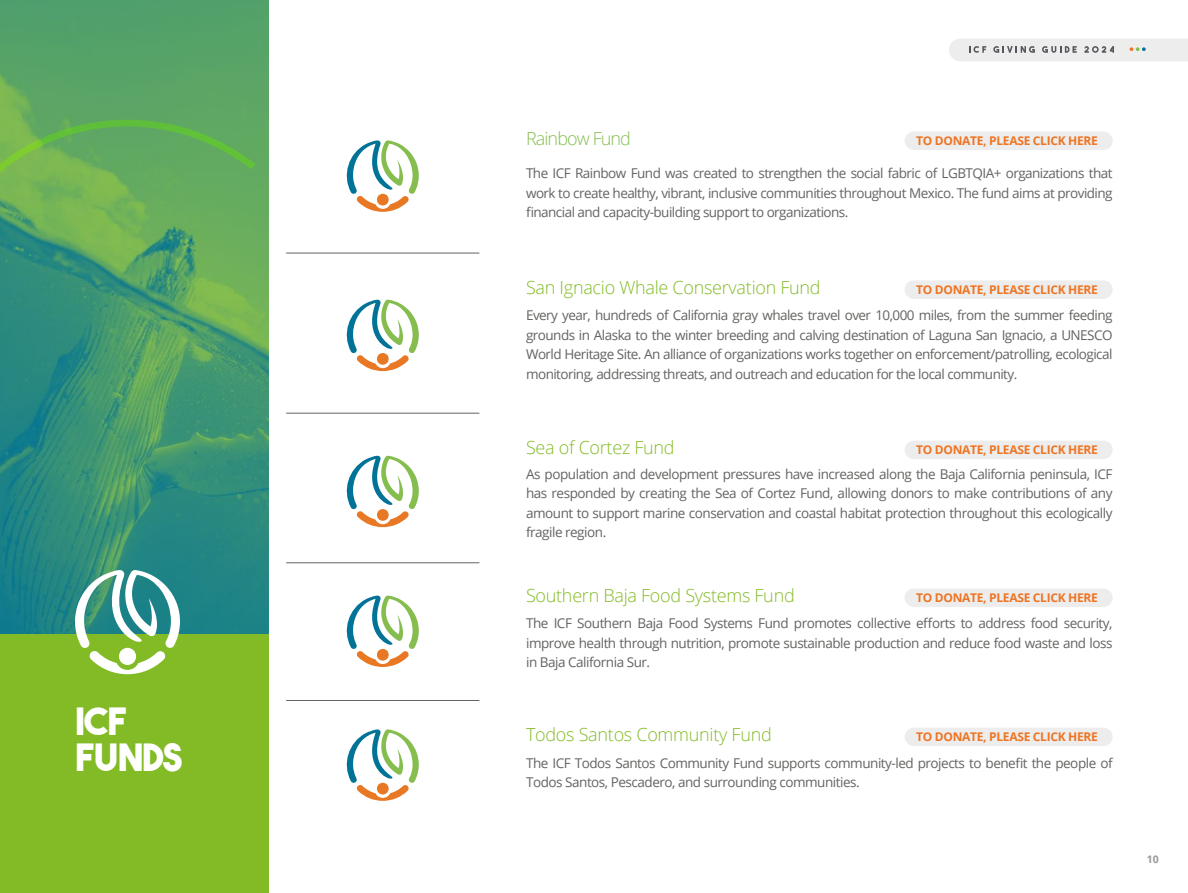
<style>
.page{position:relative;width:1188px;height:893px;background:#fff}
.page>*{position:absolute;margin:0;border:0;box-sizing:border-box;transform-origin:0 0}
.t1{font:37.5px/36px "The Bold Font";letter-spacing:-.015em;color:#fff}
.t2{font:300 18px "Open Sans";letter-spacing:-.015em;color:#83bb26}
.t3{font:300 18px "Open Sans";letter-spacing:-.05em;color:#85bd4f}
.t4{font:13.5px/19.5px "Open Sans";letter-spacing:-.035em;color:#636361;text-align:justify}
.t5{font:700 12px "Open Sans";letter-spacing:-.025em;color:#ee7523}
.t6{font:700 10.5px "Open Sans";color:#999}
</style>
<div class="page">
<svg style="left:949px;top:39px;width:239px;height:22px;background:#e1e2e2"></svg>
<img style="left:0;top:0;width:268px;height:634px">
<div style="left:905px;top:131px;width:208px;height:19px;background:#ededed;border-radius:9px"></div>
<div style="left:905px;top:280px;width:208px;height:19px;background:#ededed;border-radius:9px"></div>
<div style="left:905px;top:588px;width:208px;height:19px;background:#ededed;border-radius:9px"></div>
<div style="left:905px;top:727px;width:208px;height:19px;background:#ededed;border-radius:9px"></div>
<div style="left:905px;top:440px;width:208px;height:19px;background:#ededed;border-radius:9px"></div>
<hr style="left:286px;top:253px;width:193px;height:1px;background:#636361">
<hr style="left:286px;top:413px;width:193px;height:1px;background:#636361">
<hr style="left:286px;top:562px;width:193px;height:1px;background:#636361">
<hr style="left:286px;top:700px;width:193px;height:1px;background:#636361">
<div style="left:0;top:634px;width:268px;height:258px;background:#83bb26"></div>
<svg style="left:68px;top:568px;width:112px;height:106px"></svg>
<svg style="left:346px;top:140px;width:73px;height:72px"></svg>
<svg style="left:346px;top:299px;width:73px;height:72px"></svg>
<svg style="left:346px;top:455px;width:73px;height:72px"></svg>
<svg style="left:346px;top:595px;width:73px;height:72px"></svg>
<svg style="left:346px;top:729px;width:73px;height:71px"></svg>
<svg style="left:0;top:116px;width:263px;height:75px;background:#67ae5a"></svg>
<h1 class="t1" style="left:75px;top:702px;width:109px">ICF<br>FUNDS</h1>
<h2 class="t3" style="left:526px;top:126px;width:106px">Rainbow Fund</h2>
<p class="t5" style="left:916px;top:132px;width:183px">TO DONATE, PLEASE CLICK HERE</p>
<p class="t4" style="left:526px;top:163px;width:588px">The ICF Rainbow Fund was created to strengthen the social fabric of LGBTQIA+ organizations that work to create healthy, vibrant, inclusive communities throughout Mexico. The fund aims at providing financial and capacity-building support to organizations.</p>
<h2 class="t2" style="left:526px;top:275px;width:296px">San Ignacio Whale Conservation Fund</h2>
<p class="t5" style="left:916px;top:281px;width:183px">TO DONATE, PLEASE CLICK HERE</p>
<p class="t4" style="left:526px;top:305px;width:588px">Every year, hundreds of California gray whales travel over 10,000 miles, from the summer feeding grounds in Alaska to the winter breeding and calving destination of Laguna San Ignacio, a UNESCO World Heritage Site. An alliance of organizations works together on enforcement/patrolling, ecological monitoring, addressing threats, and outreach and education for the local community.</p>
<h2 class="t2" style="left:526px;top:434px;width:150px">Sea of Cortez Fund</h2>
<p class="t5" style="left:916px;top:441px;width:183px">TO DONATE, PLEASE CLICK HERE</p>
<p class="t4" style="left:526px;top:464px;width:588px">As population and development pressures have increased along the Baja California peninsula, ICF has responded by creating the Sea of Cortez Fund, allowing donors to make contributions of any amount to support marine conservation and coastal habitat protection throughout this ecologically fragile region.</p>
<h2 class="t2" style="left:526px;top:583px;width:270px">Southern Baja Food Systems Fund</h2>
<p class="t5" style="left:916px;top:589px;width:183px">TO DONATE, PLEASE CLICK HERE</p>
<p class="t4" style="left:526px;top:613px;width:588px">The ICF Southern Baja Food Systems Fund promotes collective efforts to address food security, improve health through nutrition, promote sustainable production and reduce food waste and loss in Baja California Sur.</p>
<h2 class="t2" style="left:526px;top:722px;width:247px">Todos Santos Community Fund</h2>
<p class="t5" style="left:916px;top:728px;width:183px">TO DONATE, PLEASE CLICK HERE</p>
<p class="t4" style="left:526px;top:752px;width:588px">The ICF Todos Santos Community Fund supports community-led projects to benefit the people of<br>Todos Santos, Pescadero, and surrounding communities.</p>
<p class="t6" style="left:1147px;top:851px;width:13px">10</p>
</div>
